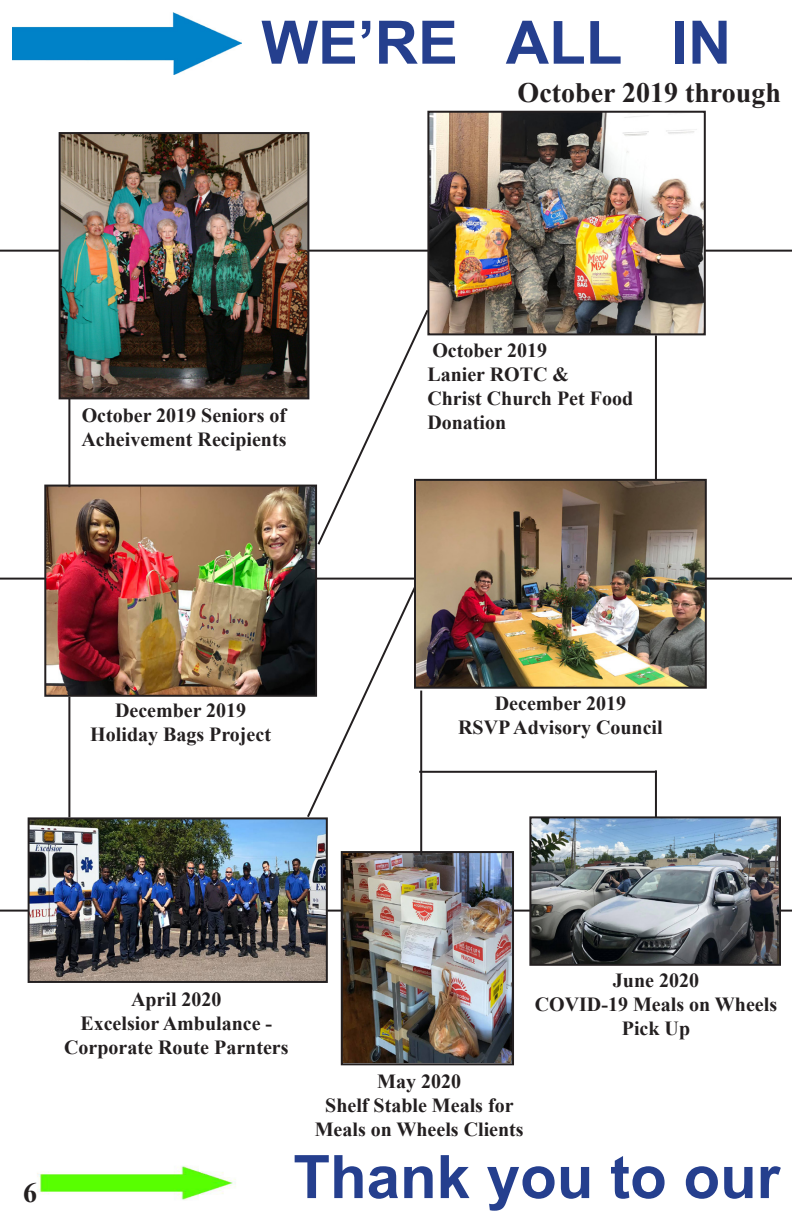
<style>
.page{position:relative;width:792px;height:1224px;background:#fff}
.page>*{position:absolute;margin:0;border:0;box-sizing:border-box;transform-origin:0 0}
.t1{font:700 60px "Arial";color:#253f8e}
.t2{font:700 28px "Times New Roman";color:#231f20}
.t3{font:700 20px/24px "Times New Roman";color:#231f20;text-align:center}
</style>
<div class="page">
<hr style="left:0;top:578px;width:792px;height:2px;background:#231f20">
<hr style="left:0;top:250px;width:792px;height:2px;background:#231f20">
<img style="left:12px;top:12px;width:229px;height:62px">
<img style="left:62px;top:135px;width:244px;height:261px">
<div style="left:59px;top:132px;width:250px;height:267px;border:2px solid #231f20"></div>
<img style="left:430px;top:114px;width:273px;height:218px">
<div style="left:427px;top:111px;width:279px;height:224px;border:2px solid #231f20"></div>
<img style="left:47px;top:488px;width:267px;height:206px">
<div style="left:44px;top:485px;width:273px;height:212px;border:2px solid #231f20"></div>
<hr style="left:68px;top:398px;width:2px;height:89px;background:#231f20">
<hr style="left:655px;top:335px;width:2px;height:150px;background:#231f20">
<hr style="left:0;top:910px;width:792px;height:2px;background:#231f20">
<svg style="left:316px;top:308px;width:114px;height:239px"></svg>
<img style="left:37px;top:1166px;width:199px;height:34px">
<img style="left:31px;top:820px;width:294px;height:160px">
<div style="left:28px;top:817px;width:300px;height:166px;border:2px solid #231f20"></div>
<img style="left:344px;top:854px;width:167px;height:208px">
<div style="left:341px;top:851px;width:173px;height:214px;border:2px solid #231f20"></div>
<hr style="left:68px;top:697px;width:2px;height:120px;background:#231f20">
<svg style="left:305px;top:577px;width:116px;height:242px"></svg>
<hr style="left:419px;top:771px;width:238px;height:2px;background:#231f20">
<hr style="left:420px;top:691px;width:2px;height:164px;background:#231f20">
<img style="left:417px;top:482px;width:287px;height:204px">
<div style="left:414px;top:479px;width:293px;height:210px;border:2px solid #231f20"></div>
<img style="left:532px;top:819px;width:246px;height:144px">
<div style="left:529px;top:816px;width:252px;height:150px;border:2px solid #231f20"></div>
<hr style="left:655px;top:770px;width:2px;height:47px;background:#231f20">
<p class="t1" style="left:261px;top:0;width:472px">WE’RE ALL IN</p>
<p class="t3" style="left:82px;top:403px;width:206px;text-align:left">October 2019 Seniors of<br>Acheivement Recipients</p>
<p class="t2" style="left:518px;top:73px;width:265px">October 2019 through</p>
<p class="t3" style="left:432px;top:338px;width:116px">October 2019</p>
<p class="t3" style="left:427px;top:362px;width:143px">Lanier ROTC &amp;</p>
<p class="t3" style="left:427px;top:386px;width:207px">Christ Church Pet Food</p>
<p class="t3" style="left:427px;top:410px;width:80px">Donation</p>
<p class="t3" style="left:115px;top:698px;width:133px">December 2019</p>
<p class="t3" style="left:90px;top:722px;width:182px">Holiday Bags Project</p>
<p class="t3" style="left:495px;top:691px;width:133px">December 2019</p>
<p class="t3" style="left:458px;top:715px;width:206px">RSVP Advisory Council</p>
<p class="t2" style="left:23px;top:1173px;width:16px">6</p>
<p class="t3" style="left:131px;top:987px;width:92px">April 2020</p>
<p class="t3" style="left:64px;top:1011px;width:226px">Excelsior Ambulance -<br>Corporate Route Parnters</p>
<p class="t3" style="left:613px;top:968px;width:88px">June 2020</p>
<p class="t3" style="left:535px;top:992px;width:244px">COVID-19 Meals on Wheels<br>Pick Up</p>
<p class="t3" style="left:377px;top:1068px;width:85px">May 2020</p>
<p class="t3" style="left:325px;top:1092px;width:190px">Shelf Stable Meals for</p>
<p class="t3" style="left:315px;top:1116px;width:211px">Meals on Wheels Clients</p>
<p class="t1" style="left:293px;top:1135px;width:488px">Thank you to our</p>
</div>
